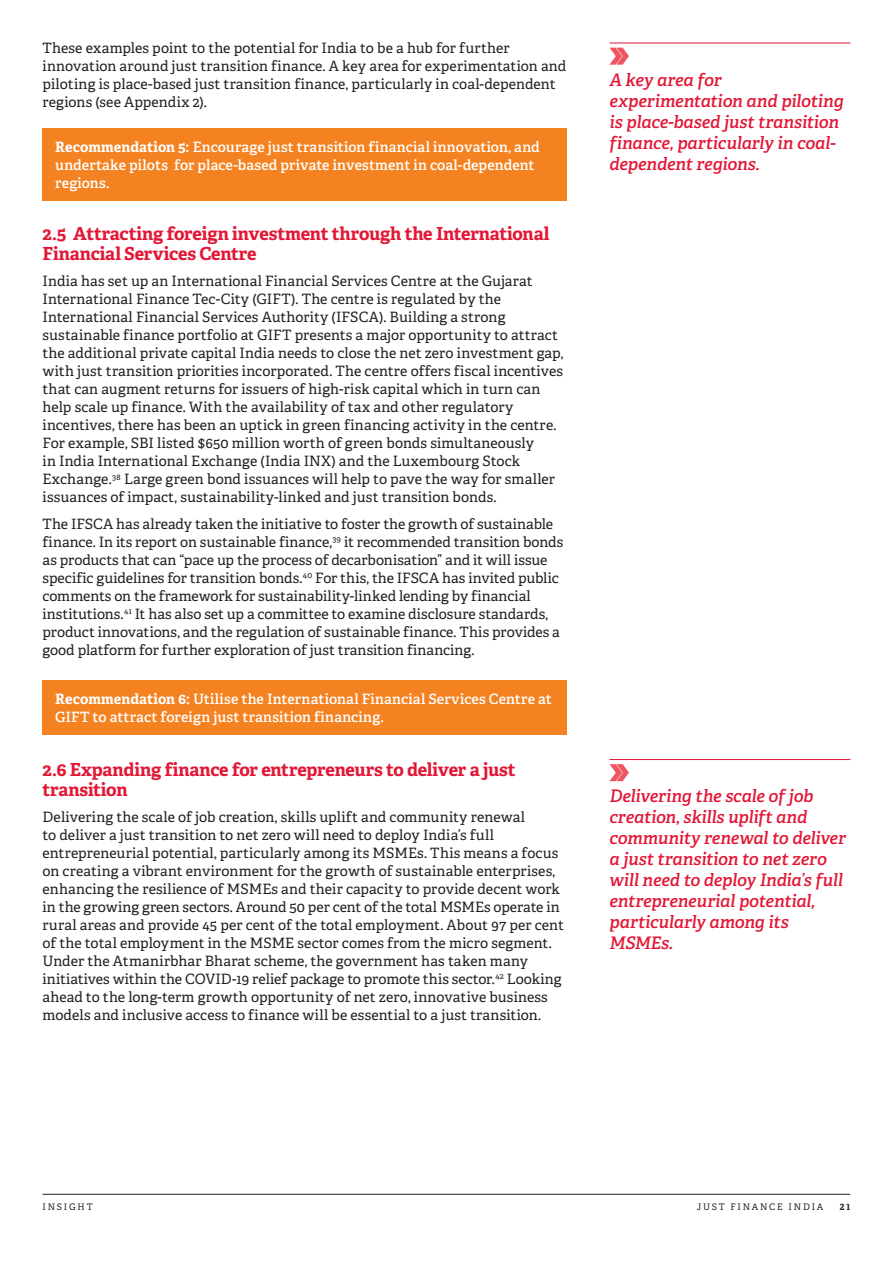
<style>
.page{position:relative;width:893px;height:1263px;background:#fff}
.page>*{position:absolute;margin:0;border:0;box-sizing:border-box;transform-origin:0 0}
.t1{font:700 18px/19.5px "Adelle";letter-spacing:-.01em;color:#e21736}
.t2{font:italic 600 17.25px/21px "Adelle";letter-spacing:-.01em;color:#e21736}
.t3{font:14.25px/18px "Adelle";letter-spacing:.005em;color:#231f20}
.t4{font:600 14.25px/18px "Adelle";letter-spacing:.01em;color:#fff}
.t5{font:9px "Adelle";letter-spacing:.2em;color:#231f20}
.t6{font:700 9px "Adelle";color:#231f20}
.s1{font-weight:700}
</style>
<div class="page">
<hr style="left:43px;top:1194px;width:807px;height:1px;background:#231f20">
<div style="left:43px;top:128px;width:524px;height:72px;background:#f58220"></div>
<div style="left:43px;top:681px;width:524px;height:54px;background:#f58220"></div>
<hr style="left:609px;top:43px;width:241px;height:1px;background:#e21736">
<svg style="left:609px;top:48px;width:20px;height:17px"></svg>
<hr style="left:609px;top:759px;width:241px;height:1px;background:#e21736">
<svg style="left:609px;top:764px;width:20px;height:17px"></svg>
<p class="t3" style="left:43px;top:39px;width:525px">These examples point to the potential for India to be a hub for further innovation around just transition finance. A key area for experimentation and piloting is place-based just transition finance, particularly in coal-dependent regions (see Appendix 2).</p>
<p class="t4" style="left:55px;top:138px;width:486px"><span class="s1">Recommendation 5:</span> Encourage just transition financial innovation, and undertake pilots for place-based private investment in coal-dependent regions.</p>
<p class="t1" style="left:43px;top:224px;width:508px">2.5 Attracting foreign investment through the International<br>Financial Services Centre</p>
<p class="t3" style="left:43px;top:272px;width:522px">India has set up an International Financial Services Centre at the Gujarat International Finance Tec-City (GIFT). The centre is regulated by the International Financial Services Authority (IFSCA). Building a strong sustainable finance portfolio at GIFT presents a major opportunity to attract the additional private capital India needs to close the net zero investment gap, with just transition priorities incorporated. The centre offers fiscal incentives that can augment returns for issuers of high-risk capital which in turn can help scale up finance. With the availability of tax and other regulatory incentives, there has been an uptick in green financing activity in the centre.<br>For example, SBI listed $650 million worth of green bonds simultaneously<br>in India International Exchange (India INX) and the Luxembourg Stock Exchange.<sup>38</sup> Large green bond issuances will help to pave the way for smaller issuances of impact, sustainability-linked and just transition bonds.</p>
<p class="t3" style="left:43px;top:515px;width:522px">The IFSCA has already taken the initiative to foster the growth of sustainable finance. In its report on sustainable finance,<sup>39</sup> it recommended transition bonds as products that can “pace up the process of decarbonisation” and it will issue specific guidelines for transition bonds.<sup>40</sup> For this, the IFSCA has invited public comments on the framework for sustainability-linked lending by financial institutions.<sup>41</sup> It has also set up a committee to examine disclosure standards, product innovations, and the regulation of sustainable finance. This provides a good platform for further exploration of just transition financing.</p>
<p class="t4" style="left:55px;top:690px;width:498px"><span class="s1">Recommendation 6:</span> Utilise the International Financial Services Centre at<br>GIFT to attract foreign just transition financing.</p>
<p class="t1" style="left:43px;top:760px;width:475px">2.6 Expanding finance for entrepreneurs to deliver a just transition</p>
<p class="t3" style="left:43px;top:808px;width:523px">Delivering the scale of job creation, skills uplift and community renewal<br>to deliver a just transition to net zero will need to deploy India’s full entrepreneurial potential, particularly among its MSMEs. This means a focus on creating a vibrant environment for the growth of sustainable enterprises, enhancing the resilience of MSMEs and their capacity to provide decent work in the growing green sectors. Around 50 per cent of the total MSMEs operate in rural areas and provide 45 per cent of the total employment. About 97 per cent of the total employment in the MSME sector comes from the micro segment.<br>Under the Atmanirbhar Bharat scheme, the government has taken many initiatives within the COVID-19 relief package to promote this sector.<sup>42</sup> Looking ahead to the long-term growth opportunity of net zero, innovative business models and inclusive access to finance will be essential to a just transition.</p>
<p class="t2" style="left:609px;top:69px;width:236px">A key area for experimentation and piloting is place-based just transition finance, particularly in coal&shy;dependent regions.</p>
<p class="t2" style="left:609px;top:786px;width:238px">Delivering the scale of job creation, skills uplift and community renewal to deliver a just transition to net zero will need to deploy India’s full entrepreneurial potential, particularly among its<br>MSMEs.</p>
<p class="t5" style="left:43px;top:1201px;width:52px">INSIGHT</p>
<p class="t5" style="left:697px;top:1201px;width:128px">JUST FINANCE INDIA</p>
<p class="t6" style="left:840px;top:1201px;width:12px">21</p>
</div>
